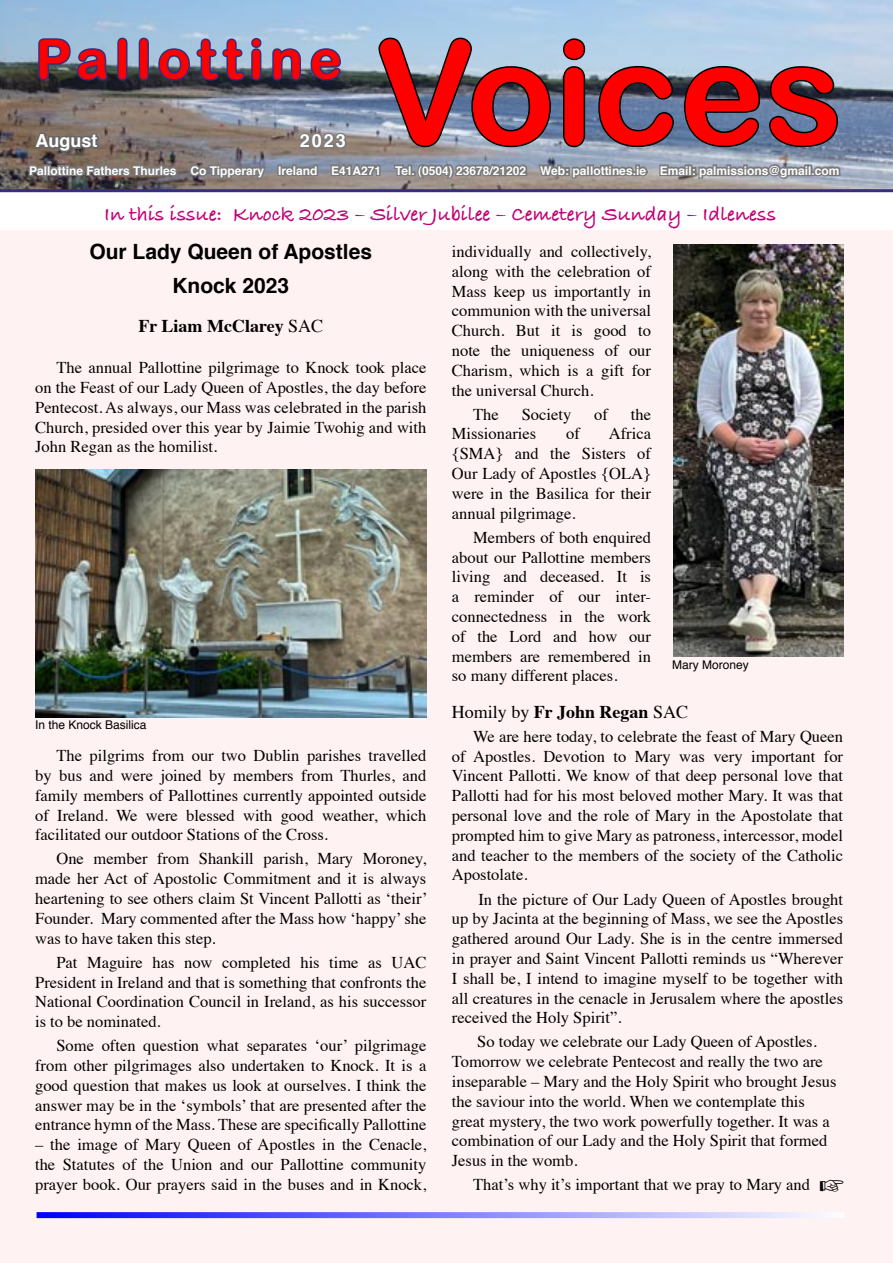
<style>
.page{position:relative;width:893px;height:1263px;background:#fff}
.page>*{position:absolute;margin:0;border:0;box-sizing:border-box;transform-origin:0 0}
.Default{font:144px "Arial Rounded MT Bold";color:#f00}
.Default-2{font:54px "Arial Rounded MT Bold";letter-spacing:.125em;color:#f00}
.t1{font:21px "Bradley Hand ITCTT Bold";color:#c10077}
.t2{font:700 21px "Helvetica";color:#000}
.t3{font:18px "Times";color:#000}
.t4{font:700 18px "Times";color:#000}
.Default-3{font:700 18px "Helvetica";color:#fff}
.t5{font:16.5px/19.8px "Times";color:#000;text-align:justify}
.t6{font:700 12px "Helvetica";color:#fff}
.t7{font:12px "Helvetica";color:#000}
.s1{font-weight:400}
.s2{font-weight:700}
</style>
<div class="page">
<div style="left:0;top:231px;width:893px;height:1032px;background:#fff2f2"></div>
<svg style="left:37px;top:1212px;width:807px;height:6px;background:#8180fe"></svg>
<img style="left:0;top:0;width:893px;height:189px">
<hr style="left:0;top:189px;width:893px;height:3px;background:#392e7a">
<img style="left:27px;top:35px;width:815px;height:158px">
<img style="left:35px;top:469px;width:391px;height:248px">
<img style="left:673px;top:245px;width:170px;height:411px">
<p class="Default" style="left:376px;top:8px;width:468px">Voices</p>
<p class="Default-2" style="left:36px;top:27px;width:308px">Pallottine</p>
<p class="Default-3" style="left:36px;top:126px;width:63px">August</p>
<p class="Default-3" style="left:300px;top:126px;width:47px">2023</p>
<p class="t6" style="left:29px;top:161px;width:812px">Pallottine Fathers Thurles Co Tipperary Ireland E41A271 Tel. (0504) 23678/21202 Web: pallottines.ie Email: palmissions@gmail.com</p>
<p class="t1" style="left:104px;top:202px;width:674px">In this issue: Knock 2023 – Silver Jubilee – Cemetery Sunday – Idleness</p>
<p class="t2" style="left:89px;top:235px;width:284px">Our Lady Queen of Apostles</p>
<p class="t2" style="left:172px;top:269px;width:118px">Knock 2023</p>
<p class="t4" style="left:138px;top:308px;width:186px">Fr Liam McClarey <span class="s1">SAC</span></p>
<p class="t5" style="left:35px;top:356px;width:393px;text-indent:21px">The annual Pallottine pilgrimage to Knock took place on the Feast of our Lady Queen of Apostles, the day before Pentecost. As always, our Mass was celebrated in the parish Church, presided over this year by Jaimie Twohig and with John Regan as the homilist.</p>
<p class="t7" style="left:35px;top:716px;width:113px">In the Knock Basilica</p>
<p class="t5" style="left:35px;top:744px;width:393px;text-indent:21px">The pilgrims from our two Dublin parishes travelled by bus and were joined by members from Thurles, and family members of Pallottines currently appointed outside of Ireland. We were blessed with good weather, which facilitated our outdoor Stations of the Cross.</p>
<p class="t5" style="left:35px;top:847px;width:394px;text-indent:21px">One member from Shankill parish, Mary Moroney, made her Act of Apostolic Commitment and it is always heartening to see others claim St Vincent Pallotti as ‘their’ Founder. Mary commented after the Mass how ‘happy’ she was to have taken this step.</p>
<p class="t5" style="left:35px;top:951px;width:393px;text-indent:21px">Pat Maguire has now completed his time as UAC President in Ireland and that is something that confronts the National Coordination Council in Ireland, as his successor is to be nominated.</p>
<p class="t5" style="left:35px;top:1034px;width:393px;text-indent:21px">Some often question what separates ‘our’ pilgrimage from other pilgrimages also undertaken to Knock. It is a good question that makes us look at ourselves. I think the answer may be in the ‘symbols’ that are presented after the entrance hymn of the Mass. These are specifically Pallottine</p>
<p class="t5" style="left:35px;top:1133px;width:393px">– the image of Mary Queen of Apostles in the Cenacle, the Statutes of the Union and our Pallottine community prayer book. Our prayers said in the buses and in Knock,</p>
<p class="t5" style="left:452px;top:240px;width:201px">individually and collectively, along with the celebration of Mass keep us importantly in communion with the universal Church. But it is good to note the uniqueness of our Charism, which is a gift for the universal Church.</p>
<p class="t5" style="left:473px;top:403px;width:27px">The</p>
<p class="t5" style="left:522px;top:403px;width:51px">Society</p>
<p class="t5" style="left:594px;top:403px;width:15px">of</p>
<p class="t5" style="left:631px;top:403px;width:22px">the</p>
<p class="t5" style="left:452px;top:423px;width:86px">Missionaries</p>
<p class="t5" style="left:566px;top:423px;width:15px">of</p>
<p class="t5" style="left:452px;top:423px;width:201px;text-indent:157px">Africa {SMA} and the Sisters of Our Lady of Apostles {OLA} were in the Basilica for their annual pilgrimage.</p>
<p class="t5" style="left:452px;top:526px;width:201px;text-indent:21px">Members of both enquired about our Pallottine members living and deceased. It is a reminder of our inter&shy;connectedness in the work of the Lord and how our members are remembered in so many different places.</p>
<p class="t3" style="left:452px;top:695px;width:238px">Homily by <span class="s2">Fr John Regan</span> SAC</p>
<p class="t5" style="left:452px;top:725px;width:393px;text-indent:21px">We are here today, to celebrate the feast of Mary Queen of Apostles. Devotion to Mary was very important for Vincent Pallotti. We know of that deep personal love that Pallotti had for his most beloved mother Mary. It was that personal love and the role of Mary in the Apostolate that prompted him to give Mary as patroness, intercessor, model and teacher to the members of the society of the Catholic Apostolate.</p>
<p class="t5" style="left:452px;top:888px;width:393px;text-indent:26px">In the picture of Our Lady Queen of Apostles brought up by Jacinta at the beginning of Mass, we see the Apostles gathered around Our Lady. She is in the centre immersed in prayer and Saint Vincent Pallotti reminds us “Wherever I shall be, I intend to imagine myself to be together with all creatures in the cenacle in Jerusalem where the apostles received the Holy Spirit”.</p>
<p class="t5" style="left:452px;top:1030px;width:386px;text-align:left;text-indent:25px">So today we celebrate our Lady Queen of Apostles.<br>Tomorrow we celebrate Pentecost and really the two are inseparable – Mary and the Holy Spirit who brought Jesus the saviour into the world. When we contemplate this great mystery, the two work powerfully together. It was a combination of our Lady and the Holy Spirit that formed Jesus in the womb.</p>
<p class="t5" style="left:473px;top:1173px;width:338px">That’s why it’s important that we pray to Mary and</p>
<p class="t7" style="left:672px;top:655px;width:78px">Mary Moroney</p>
</div>
